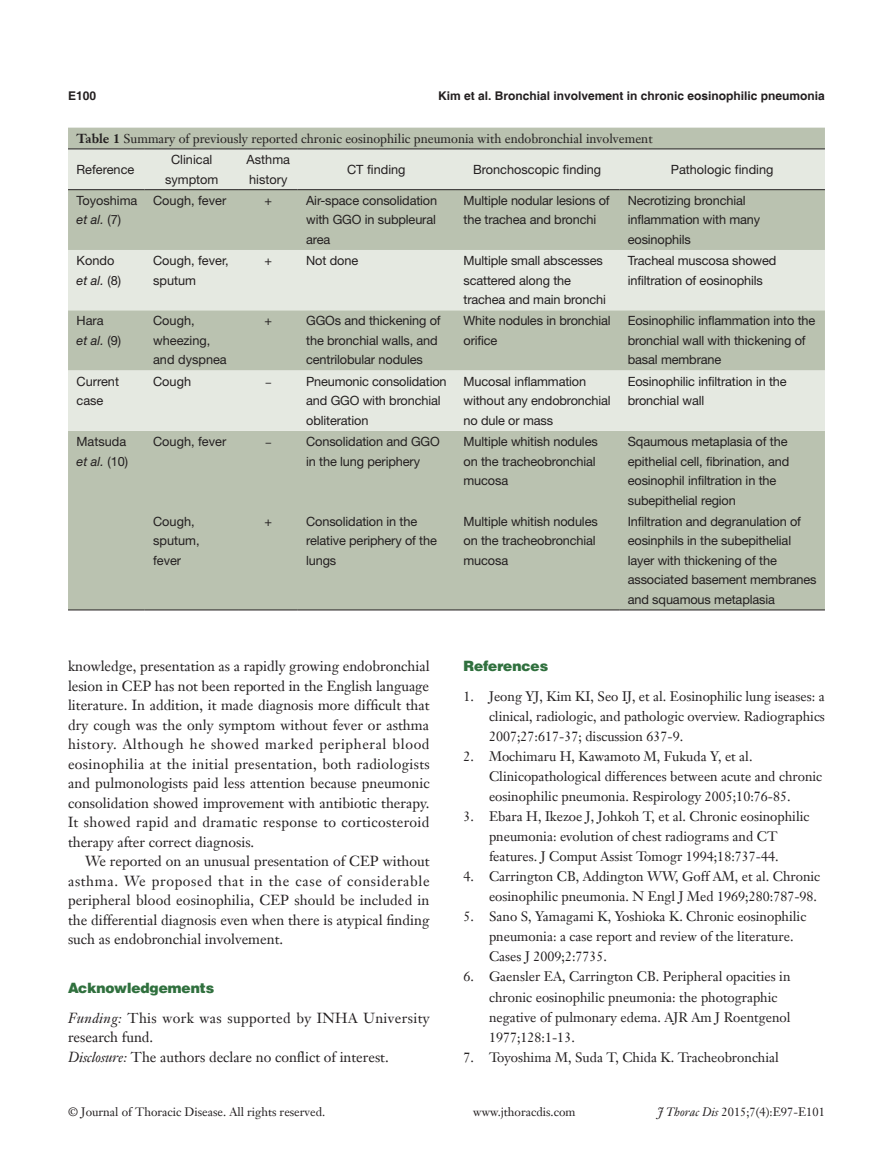
<style>
.page{position:relative;width:893px;height:1170px;background:#fff}
.page>*{position:absolute;margin:0;border:0;box-sizing:border-box;transform-origin:0 0}
.t1{font:14.25px/19.5px "Janson Text LT";color:#231f20;text-align:justify}
.t2{font:14.25px/19.5px "Janson Text LT";letter-spacing:.025em;color:#231f20}
.一级标题-6_5{font:900 14.25px "Helvetica";color:#30703e}
.一级标题正体{font:900 14.25px "Helvetica";color:#30703e}
.t3{font:13.5px/20.1px "Janson Text LT";color:#231f20}
.t4{font:12.75px/19.5px "Helvetica Neue LT Pro";letter-spacing:-.01em;color:#231f20}
.t5{font:12.75px "Janson Text LT";color:#231f20}
.t6{font:12px "Janson Text LT";color:#231f20}
.t7{font:700 12px "Helvetica";color:#231f20}
.s1{font-weight:700}
.s2{font-style:italic}
</style>
<div class="page">
<div style="left:68px;top:128px;width:757px;height:481px;background:#bac2b0"></div>
<svg style="left:68px;top:149px;width:757px;height:282px;background:#d2d7cb"></svg>
<hr style="left:68px;top:148px;width:77px;height:1px;background:#231f20">
<hr style="left:145px;top:148px;width:94px;height:1px;background:#231f20">
<hr style="left:239px;top:148px;width:59px;height:1px;background:#231f20">
<hr style="left:298px;top:148px;width:157px;height:1px;background:#231f20">
<hr style="left:455px;top:148px;width:164px;height:1px;background:#231f20">
<hr style="left:619px;top:148px;width:206px;height:1px;background:#231f20">
<hr style="left:68px;top:189px;width:77px;height:1px;background:#231f20">
<hr style="left:145px;top:189px;width:94px;height:1px;background:#231f20">
<hr style="left:239px;top:189px;width:59px;height:1px;background:#231f20">
<hr style="left:298px;top:189px;width:157px;height:1px;background:#231f20">
<hr style="left:455px;top:189px;width:164px;height:1px;background:#231f20">
<hr style="left:619px;top:189px;width:206px;height:1px;background:#231f20">
<hr style="left:68px;top:609px;width:77px;height:1px;background:#231f20">
<hr style="left:145px;top:609px;width:94px;height:1px;background:#231f20">
<hr style="left:239px;top:609px;width:59px;height:1px;background:#231f20">
<hr style="left:298px;top:609px;width:157px;height:1px;background:#231f20">
<hr style="left:455px;top:609px;width:164px;height:1px;background:#231f20">
<hr style="left:619px;top:609px;width:206px;height:1px;background:#231f20">
<p class="t7" style="left:68px;top:88px;width:30px">E100</p>
<p class="t7" style="left:438px;top:88px;width:388px">Kim et al. Bronchial involvement in chronic eosinophilic pneumonia</p>
<p class="t5" style="left:77px;top:130px;width:578px"><span class="s1">Table 1</span> Summary of previously reported chronic eosinophilic pneumonia with endobronchial involvement</p>
<p class="t4" style="left:77px;top:159px;width:59px">Reference</p>
<p class="t4" style="left:165px;top:149px;width:55px;text-align:center">Clinical symptom</p>
<p class="t4" style="left:247px;top:149px;width:45px">Asthma history</p>
<p class="t4" style="left:347px;top:159px;width:60px">CT finding</p>
<p class="t4" style="left:473px;top:159px;width:130px">Bronchoscopic finding</p>
<p class="t4" style="left:671px;top:159px;width:104px">Pathologic finding</p>
<p class="t4" style="left:77px;top:190px;width:62px">Toyoshima <span class="s2">et al.</span> (7)</p>
<p class="t4" style="left:153px;top:190px;width:75px">Cough, fever</p>
<p class="t4" style="left:264px;top:190px;width:9px">+</p>
<p class="t4" style="left:306px;top:190px;width:133px;text-align:justify">Air-space consolidation with GGO in subpleural area</p>
<p class="t4" style="left:463px;top:190px;width:148px">Multiple nodular lesions of the trachea and bronchi</p>
<p class="t4" style="left:628px;top:190px;width:134px">Necrotizing bronchial inflammation with many eosinophils</p>
<p class="t4" style="left:77px;top:250px;width:46px">Kondo <span class="s2">et al.</span> (8)</p>
<p class="t4" style="left:153px;top:250px;width:77px">Cough, fever, sputum</p>
<p class="t4" style="left:264px;top:250px;width:9px">+</p>
<p class="t4" style="left:306px;top:250px;width:54px">Not done</p>
<p class="t4" style="left:463px;top:250px;width:144px">Multiple small abscesses scattered along the trachea and main bronchi</p>
<p class="t4" style="left:628px;top:250px;width:150px">Tracheal muscosa showed infiltration of eosinophils</p>
<p class="t4" style="left:77px;top:311px;width:46px">Hara<br><span class="s2">et al.</span> (9)</p>
<p class="t4" style="left:153px;top:311px;width:43px">Cough,</p>
<p class="t4" style="left:264px;top:311px;width:9px">+</p>
<p class="t4" style="left:306px;top:311px;width:136px">GGOs and thickening of the bronchial walls, and centrilobular nodules</p>
<p class="t4" style="left:463px;top:311px;width:149px">White nodules in bronchial orifice</p>
<p class="t4" style="left:628px;top:311px;width:189px">Eosinophilic inflammation into the bronchial wall with thickening of basal membrane</p>
<p class="t4" style="left:153px;top:330px;width:75px">wheezing, and dyspnea</p>
<p class="t4" style="left:77px;top:371px;width:44px">Current case</p>
<p class="t4" style="left:153px;top:371px;width:40px">Cough</p>
<p class="t5" style="left:265px;top:373px;width:8px">−</p>
<p class="t4" style="left:306px;top:371px;width:142px">Pneumonic consolidation and GGO with bronchial obliteration</p>
<p class="t4" style="left:463px;top:371px;width:149px">Mucosal inflammation without any endobronchial no dule or mass</p>
<p class="t4" style="left:628px;top:371px;width:160px">Eosinophilic infiltration in the bronchial wall</p>
<p class="t4" style="left:77px;top:431px;width:53px">Matsuda <span class="s2">et al.</span> (10)</p>
<p class="t4" style="left:153px;top:431px;width:75px">Cough, fever</p>
<p class="t5" style="left:265px;top:433px;width:8px">−</p>
<p class="t4" style="left:306px;top:431px;width:135px">Consolidation and GGO in the lung periphery</p>
<p class="t4" style="left:463px;top:431px;width:136px">Multiple whitish nodules on the tracheobronchial mucosa</p>
<p class="t4" style="left:628px;top:431px;width:163px">Sqaumous metaplasia of the epithelial cell, fibrination, and eosinophil infiltration in the subepithelial region</p>
<p class="t4" style="left:153px;top:511px;width:48px">Cough, sputum, fever</p>
<p class="t4" style="left:264px;top:511px;width:9px">+</p>
<p class="t4" style="left:306px;top:511px;width:132px">Consolidation in the relative periphery of the lungs</p>
<p class="t4" style="left:463px;top:511px;width:136px">Multiple whitish nodules on the tracheobronchial mucosa</p>
<p class="t4" style="left:628px;top:511px;width:190px">Infiltration and degranulation of eosinphils in the subepithelial layer with thickening of the associated basement membranes and squamous metaplasia</p>
<p class="t1" style="left:68px;top:656px;width:363px">knowledge, presentation as a rapidly growing endobronchial lesion in CEP has not been reported in the English language literature. In addition, it made diagnosis more difficult that dry cough was the only symptom without fever or asthma history. Although he showed marked peripheral blood eosinophilia at the initial presentation, both radiologists and pulmonologists paid less attention because pneumonic consolidation showed improvement with antibiotic therapy.<br>It showed rapid and dramatic response to corticosteroid therapy after correct diagnosis.</p>
<p class="t1" style="left:68px;top:851px;width:363px;text-indent:17px">We reported on an unusual presentation of CEP without asthma. We proposed that in the case of considerable peripheral blood eosinophilia, CEP should be included in the differential diagnosis even when there is atypical finding such as endobronchial involvement.</p>
<p class="一级标题-6_5" style="left:68px;top:978px;width:148px">Acknowledgements</p>
<p class="t2" style="left:68px;top:1007px;width:363px"><span class="s2">Funding:</span> This work was supported by INHA University research fund.</p>
<p class="t1" style="left:68px;top:1046px;width:322px"><span class="s2">Disclosure:</span> The authors declare no conflict of interest.</p>
<p class="一级标题正体" style="left:463px;top:656px;width:86px">References</p>
<p class="t3" style="left:489px;top:685px;width:337px;text-align:justify;text-indent:-26px">1. Jeong YJ, Kim KI, Seo IJ, et al. Eosinophilic lung iseases: a clinical, radiologic, and pathologic overview. Radiographics 2007;27:617-37; discussion 637-9.</p>
<p class="t3" style="left:489px;top:746px;width:335px;text-indent:-26px">2. Mochimaru H, Kawamoto M, Fukuda Y, et al.<br>Clinicopathological differences between acute and chronic eosinophilic pneumonia. Respirology 2005;10:76-85.</p>
<p class="t3" style="left:463px;top:806px;width:348px;text-align:center">3. Ebara H, Ikezoe J, Johkoh T, et al. Chronic eosinophilic pneumonia: evolution of chest radiograms and CT<br>features. J Comput Assist Tomogr 1994;18:737-44.</p>
<p class="t3" style="left:463px;top:866px;width:358px;text-align:right">4. Carrington CB, Addington WW, Goff AM, et al. Chronic eosinophilic pneumonia. N Engl J Med 1969;280:787-98.</p>
<p class="t3" style="left:489px;top:906px;width:319px;text-indent:-26px">5. Sano S, Yamagami K, Yoshioka K. Chronic eosinophilic pneumonia: a case report and review of the literature.<br>Cases J 2009;2:7735.</p>
<p class="t3" style="left:489px;top:966px;width:303px;text-indent:-26px">6. Gaensler EA, Carrington CB. Peripheral opacities in chronic eosinophilic pneumonia: the photographic negative of pulmonary edema. AJR Am J Roentgenol 1977;128:1-13.</p>
<p class="t3" style="left:463px;top:1046px;width:317px">7. Toyoshima M, Suda T, Chida K. Tracheobronchial</p>
<p class="t6" style="left:68px;top:1104px;width:259px">© Journal of Thoracic Disease. All rights reserved.</p>
<p class="t6" style="left:473px;top:1104px;width:104px">www.jthoracdis.com</p>
<p class="t6" style="left:657px;top:1104px;width:169px"><span class="s2">J Thorac Dis</span> 2015;7(4):E97-E101</p>
</div>
